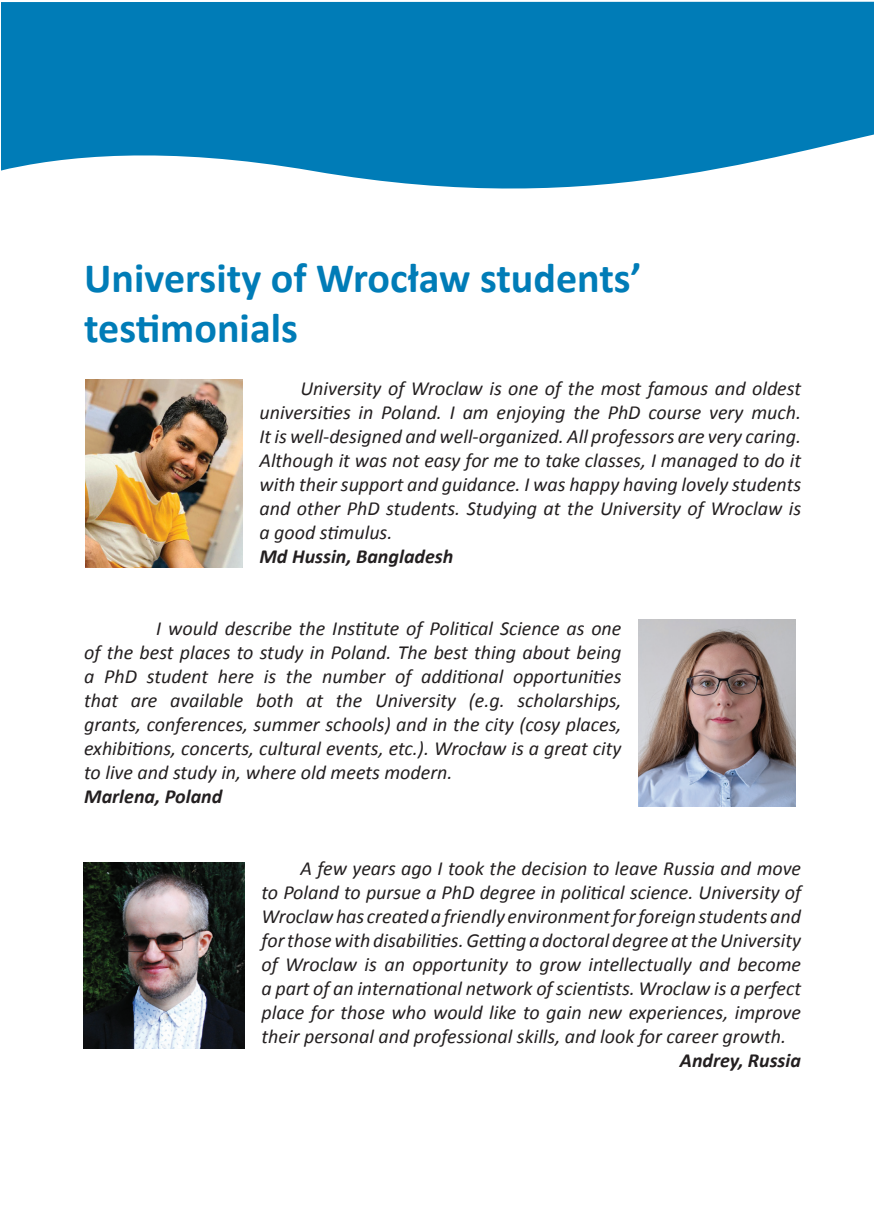
<style>
.page{position:relative;width:874px;height:1225px;background:#fff}
.page>*{position:absolute;margin:0;border:0;box-sizing:border-box;transform-origin:0 0}
.t1{font:700 42px/50.4px "Calibri";color:#007cb7}
.t2{font:italic 20px/24px "Calibri";color:#231f20;text-align:justify}
.t3{font:italic 700 20px "Calibri";color:#231f20}
</style>
<div class="page">
<img style="left:638px;top:619px;width:157px;height:187px">
<img style="left:85px;top:380px;width:157px;height:187px">
<svg style="left:2px;top:2px;width:871px;height:187px;background:#1b89be"></svg>
<img style="left:84px;top:862px;width:160px;height:186px">
<h1 class="t1" style="left:84px;top:253px;width:558px">University of Wrocław students’ testimonials</h1>
<p class="t2" style="left:259px;top:376px;width:543px;text-indent:41px">University of Wroclaw is one of the most famous and oldest universities in Poland. I am enjoying the PhD course very much.<br>It is well-designed and well-organized. All professors are very caring.<br>Although it was not easy for me to take classes, I managed to do it with their support and guidance. I was happy having lovely students and other PhD students. Studying at the University of Wroclaw is a good stimulus.</p>
<p class="t3" style="left:259px;top:544px;width:195px">Md Hussin, Bangladesh</p>
<p class="t2" style="left:84px;top:616px;width:538px;text-indent:72px">I would describe the Institute of Political Science as one of the best places to study in Poland. The best thing about being a PhD student here is the number of additional opportunities that are available both at the University (e.g. scholarships, grants, conferences, summer schools) and in the city (cosy places, exhibitions, concerts, cultural events, etc.). Wrocław is a great city to live and study in, where old meets modern.</p>
<p class="t3" style="left:84px;top:784px;width:140px">Marlena, Poland</p>
<p class="t2" style="left:261px;top:856px;width:541px;text-indent:39px">A few years ago I took the decision to leave Russia and move to Poland to pursue a PhD degree in political science. University of Wroclaw has created a friendly environment for foreign students and for those with disabilities. Getting a doctoral degree at the University of Wroclaw is an opportunity to grow intellectually and become a part of an international network of scientists. Wroclaw is a perfect place for those who would like to gain new experiences, improve their personal and professional skills, and look for career growth.</p>
<p class="t3" style="left:679px;top:1048px;width:122px">Andrey, Russia</p>
</div>
